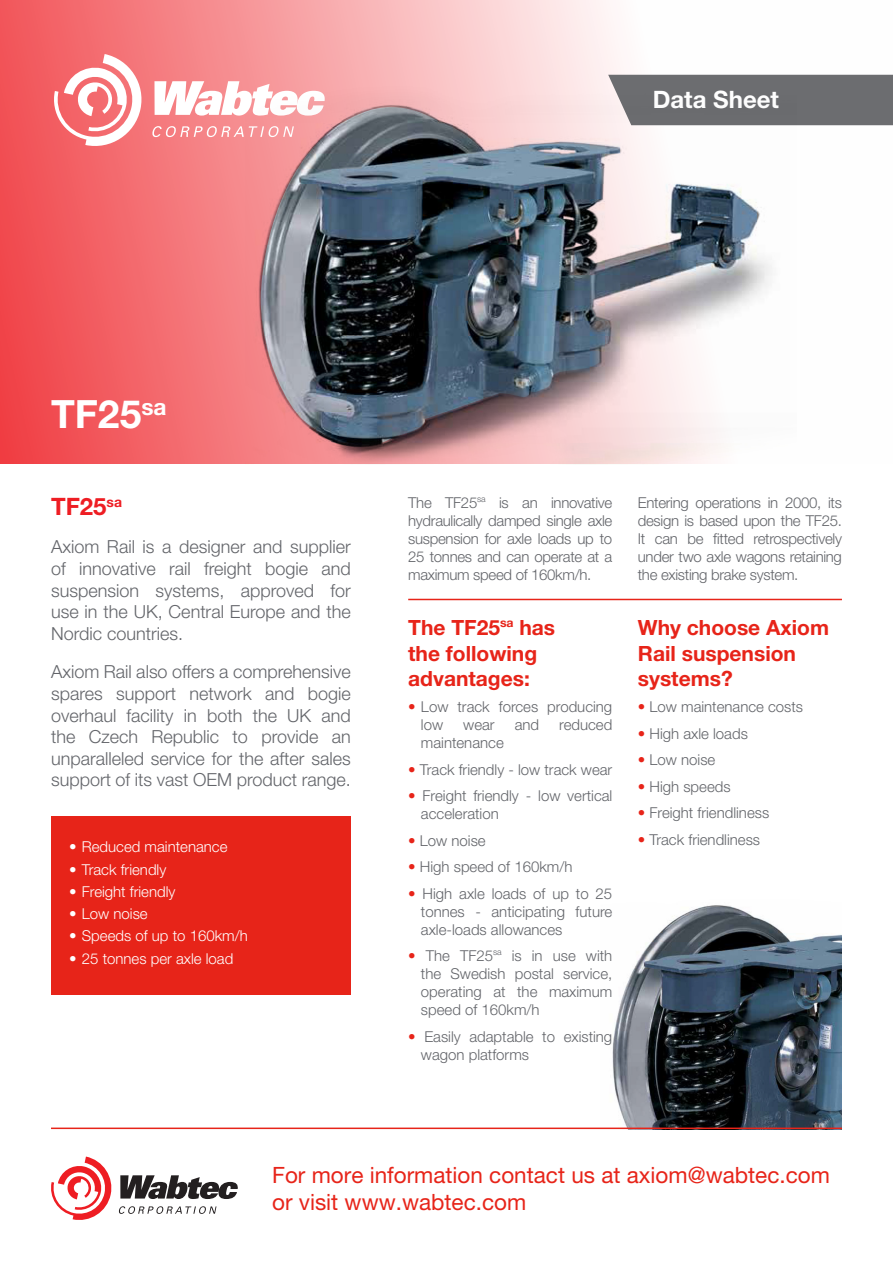
<style>
.page{position:relative;width:893px;height:1263px;background:#fff}
.page>*{position:absolute;margin:0;border:0;box-sizing:border-box;transform-origin:0 0}
.t1{font:700 39px "Helvetica Neue LT Pro";color:#fff}
.Sub_head_1{font:700 24px "Helvetica Neue LT Pro";color:#fff}
.t2{font:700 24px "Helvetica Neue LT Pro";color:#ee1d23}
.t3{font:22.5px/27px "Helvetica Neue LT Pro";color:#e72419}
.t4{font:700 21px/25.2px "Helvetica Neue LT Pro";color:#e72419}
.t5{font:300 18px/21.6px "Helvetica Neue LT Pro";color:#63656a;text-align:justify}
.t6{font:300 15px/18px "Helvetica Neue LT Pro";color:#63656a;text-align:justify}
.t7{font:300 15px "Helvetica Neue LT Pro";color:#fff}
.s1{color:#e72419}
</style>
<div class="page">
<svg style="left:0;top:0;width:893px;height:463px"></svg>
<svg style="left:0;top:463px;width:893px;height:1px"></svg>
<svg style="left:154px;top:81px;width:91px;height:35px"></svg>
<svg style="left:152px;top:126px;width:93px;height:11px"></svg>
<svg style="left:50px;top:54px;width:96px;height:96px"></svg>
<div style="left:608px;top:75px;width:285px;height:50px;background:#6c6d70"></div>
<img style="left:612px;top:905px;width:230px;height:222px">
<div style="left:51px;top:816px;width:300px;height:179px;background:#e72419"></div>
<hr style="left:51px;top:1127px;width:791px;height:2px;background:#e72419">
<svg style="left:51px;top:1156px;width:187px;height:64px"></svg>
<img style="left:245px;top:77px;width:551px;height:387px">
<img style="left:261px;top:107px;width:497px;height:350px">
<hr style="left:408px;top:599px;width:434px;height:1px;background:#e72419">
<p class="Sub_head_1" style="left:653px;top:84px;width:128px">Data Sheet</p>
<p class="t1" style="left:51px;top:390px;width:117px">TF25<sup>sa</sup></p>
<p class="t2" style="left:51px;top:491px;width:73px">TF25<sup>sa</sup></p>
<p class="t5" style="left:51px;top:536px;width:301px">Axiom Rail is a designer and supplier of innovative rail freight bogie and suspension systems, approved for use in the UK, Central Europe and the Nordic countries.</p>
<p class="t5" style="left:51px;top:661px;width:301px">Axiom Rail also offers a comprehensive spares support network and bogie overhaul facility in both the UK and the Czech Republic to provide an unparalleled service for the after sales support of its vast OEM product range.</p>
<p class="t7" style="left:69px;top:838px;width:160px">• Reduced maintenance</p>
<p class="t7" style="left:69px;top:860px;width:99px">• Track friendly</p>
<p class="t7" style="left:69px;top:882px;width:108px">• Freight friendly</p>
<p class="t7" style="left:69px;top:904px;width:80px">• Low noise</p>
<p class="t7" style="left:69px;top:927px;width:180px">• Speeds of up to 160km/h</p>
<p class="t7" style="left:69px;top:949px;width:166px">• 25 tonnes per axle load</p>
<p class="t6" style="left:408px;top:494px;width:206px">The TF25<sup>sa</sup> is an innovative hydraulically damped single axle suspension for axle loads up to 25 tonnes and can operate at a maximum speed of 160km/h.</p>
<p class="t6" style="left:638px;top:494px;width:206px">Entering operations in 2000, its design is based upon the TF25.<br>It can be fitted retrospectively under two axle wagons retaining the existing brake system.</p>
<p class="t4" style="left:408px;top:615px;width:149px">The TF25<sup>sa</sup> has the following advantages:</p>
<p class="t6" style="left:421px;top:698px;width:193px;text-indent:-13px"><span class="s1">•</span> Low track forces producing low</p>
<p class="t6" style="left:463px;top:716px;width:33px">wear</p>
<p class="t6" style="left:515px;top:716px;width:26px">and</p>
<p class="t6" style="left:559px;top:716px;width:55px">reduced</p>
<p class="t6" style="left:421px;top:734px;width:84px">maintenance</p>
<p class="t6" style="left:408px;top:760px;width:206px"><span class="s1">•</span> Track friendly - low track wear</p>
<p class="t6" style="left:421px;top:787px;width:193px;text-indent:-13px"><span class="s1">•</span> Freight friendly - low vertical acceleration</p>
<p class="t6" style="left:408px;top:831px;width:79px"><span class="s1">•</span> Low noise</p>
<p class="t6" style="left:408px;top:858px;width:166px"><span class="s1">•</span> High speed of 160km/h</p>
<p class="t6" style="left:421px;top:884px;width:193px;text-indent:-13px"><span class="s1">•</span> High axle loads of up to 25 tonnes - anticipating future axle-loads allowances</p>
<p class="t6" style="left:421px;top:947px;width:193px;text-indent:-13px"><span class="s1">•</span> The TF25<sup>sa</sup> is in use with the Swedish postal service, operating at the maximum speed of 160km/h</p>
<p class="t6" style="left:421px;top:1027px;width:193px;text-indent:-13px"><span class="s1">•</span> Easily adaptable to existing wagon platforms</p>
<p class="t4" style="left:638px;top:615px;width:193px">Why choose Axiom<br>Rail suspension systems?</p>
<p class="t6" style="left:638px;top:698px;width:167px"><span class="s1">•</span> Low maintenance costs</p>
<p class="t6" style="left:638px;top:724px;width:112px"><span class="s1">•</span> High axle loads</p>
<p class="t6" style="left:638px;top:751px;width:79px"><span class="s1">•</span> Low noise</p>
<p class="t6" style="left:638px;top:777px;width:94px"><span class="s1">•</span> High speeds</p>
<p class="t6" style="left:638px;top:804px;width:133px"><span class="s1">•</span> Freight friendliness</p>
<p class="t6" style="left:638px;top:830px;width:124px"><span class="s1">•</span> Track friendliness</p>
<p class="t3" style="left:272px;top:1161px;width:559px">For more information contact us at axiom@wabtec.com or visit www.wabtec.com</p>
</div>
